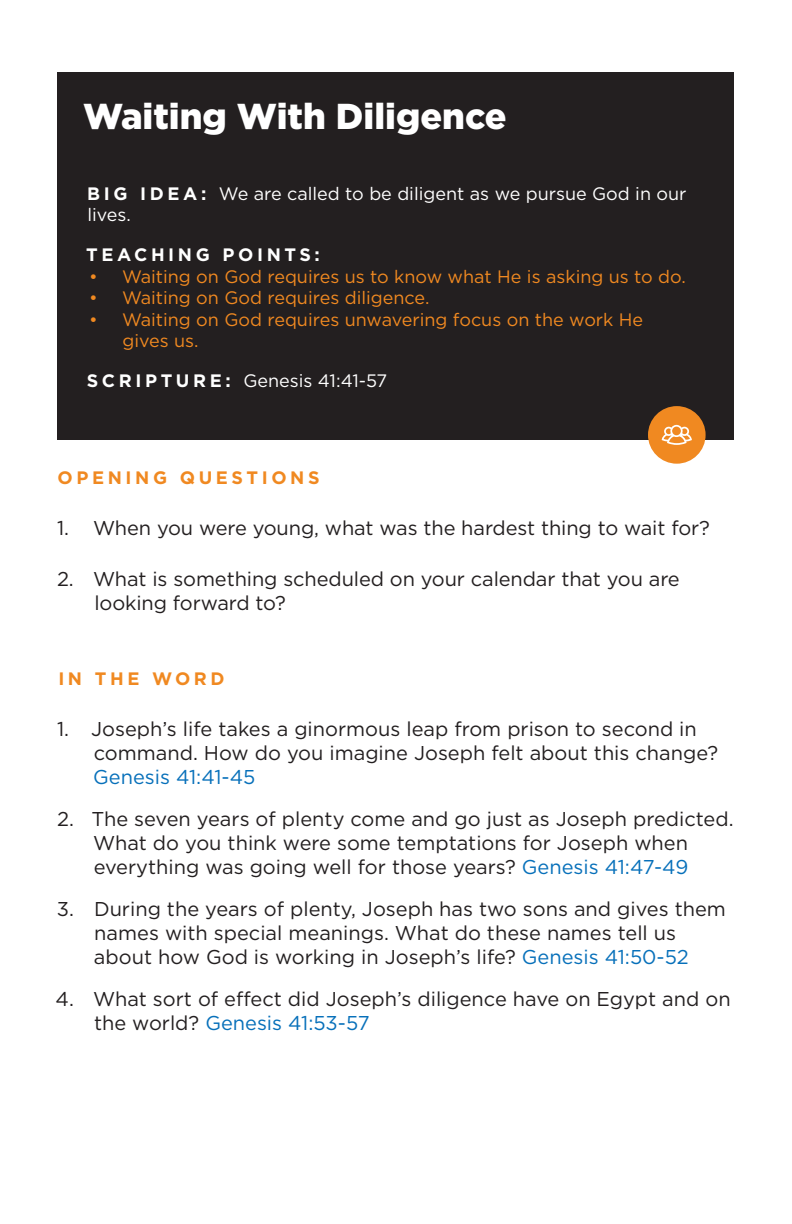
<style>
.page{position:relative;width:792px;height:1224px;background:#fff}
.page>*{position:absolute;margin:0;border:0;box-sizing:border-box;transform-origin:0 0}
.t1{font:900 36px "Gotham";color:#fff}
.t2{font:20px/24px "Gotham";color:#231f20}
.t3{font:20px "Gotham";color:#0770ba}
.t4{font:18px/21.6px "Gotham";color:#f08921}
.t5{font:18px/21.6px "Gotham";color:#fff}
.t6{font:700 18px "Gotham";letter-spacing:.2em;color:#f08921}
.t7{font:700 18px "Gotham";letter-spacing:.2em;color:#fff}
.s1{font-weight:700}
.s2{color:#0770ba}
</style>
<div class="page">
<div style="left:58px;top:72px;width:676px;height:367px;background:#231f20"></div>
<div style="left:648px;top:406px;width:58px;height:58px;background:#f08921;border-radius:50%"></div>
<svg style="left:662px;top:425px;width:30px;height:20px"></svg>
<h1 class="t1" style="left:83px;top:91px;width:425px">Waiting With Diligence</h1>
<p class="t5" style="left:87px;top:182px;width:601px"><span class="s1">B I G I D E A :</span> We are called to be diligent as we pursue God in our lives.</p>
<p class="t7" style="left:86px;top:243px;width:235px">TEACHING POINTS:</p>
<p class="t4" style="left:89px;top:265px;width:598px">• Waiting on God requires us to know what He is asking us to do.</p>
<p class="t4" style="left:89px;top:287px;width:342px">• Waiting on God requires diligence.</p>
<p class="t4" style="left:122px;top:308px;width:522px;text-indent:-33px">• Waiting on God requires unwavering focus on the work He gives us.</p>
<p class="t5" style="left:87px;top:369px;width:302px"><span class="s1">S C R I P T U R E :</span> Genesis 41:41-57</p>
<p class="t6" style="left:58px;top:466px;width:263px">OPENING QUESTIONS</p>
<p class="t2" style="left:57px;top:515px;width:654px">1. When you were young, what was the hardest thing to wait for?</p>
<p class="t2" style="left:94px;top:566px;width:587px;text-indent:-37px">2. What is something scheduled on your calendar that you are looking forward to?</p>
<p class="t6" style="left:58px;top:667px;width:168px">IN THE WORD</p>
<p class="t2" style="left:94px;top:717px;width:626px;text-indent:-37px">1. Joseph’s life takes a ginormous leap from prison to second in command. How do you imagine Joseph felt about this change?</p>
<p class="t3" style="left:93px;top:765px;width:164px">Genesis 41:41-45</p>
<p class="t2" style="left:57px;top:807px;width:678px;text-align:center">2. The seven years of plenty come and go just as Joseph predicted.<br>What do you think were some temptations for Joseph when everything was going well for those years? <span class="s2">Genesis 41:47-49</span></p>
<p class="t2" style="left:94px;top:897px;width:634px;text-indent:-37px">3. During the years of plenty, Joseph has two sons and gives them names with special meanings. What do these names tell us about how God is working in Joseph’s life? <span class="s2">Genesis 41:50-52</span></p>
<p class="t2" style="left:94px;top:987px;width:638px;text-indent:-38px">4. What sort of effect did Joseph’s diligence have on Egypt and on the world? <span class="s2">Genesis 41:53-57</span></p>
</div>
